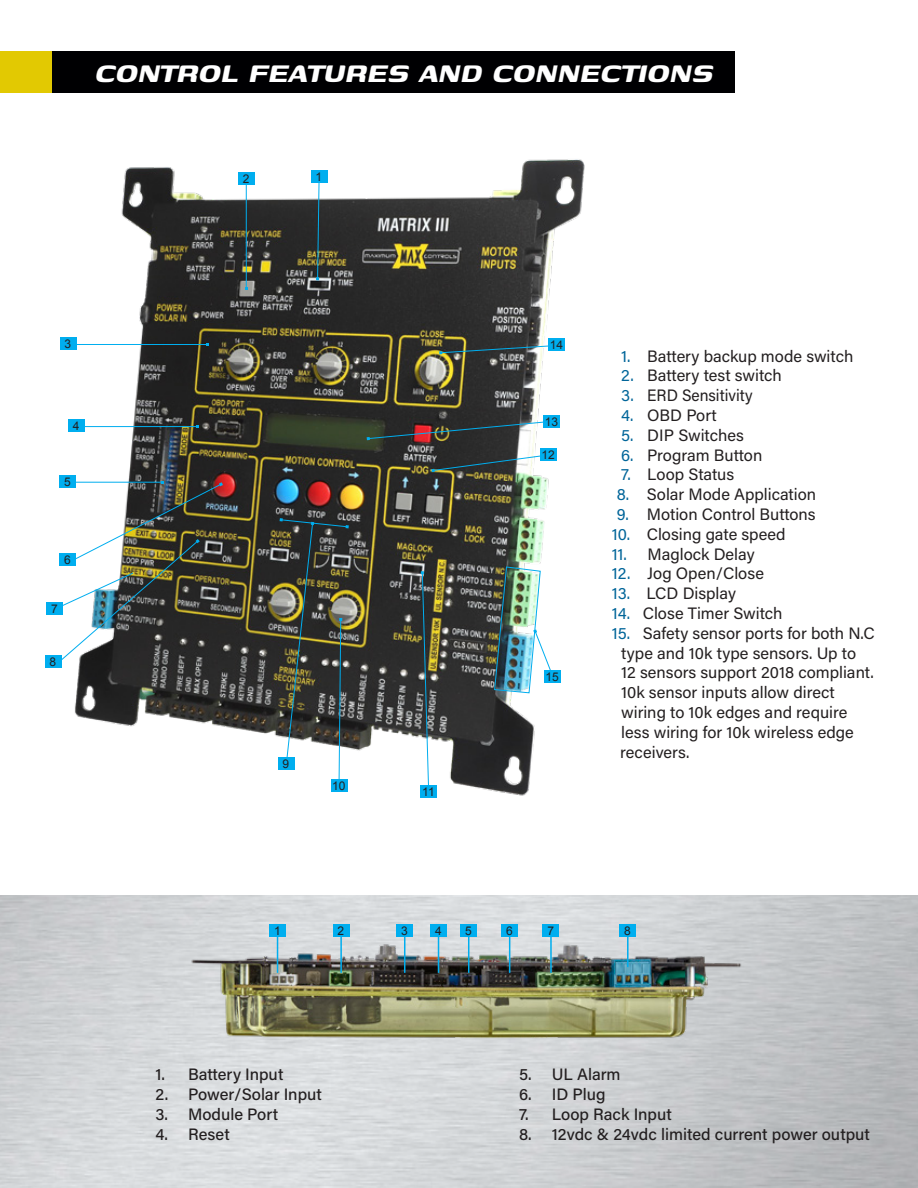
<style>
.page{position:relative;width:918px;height:1188px;background:#fff}
.page>*{position:absolute;margin:0;border:0;box-sizing:border-box;transform-origin:0 0}
.t1{font:italic 700 36px "Genos";letter-spacing:.005em;color:#fff;scale:.9 1}
.t2{font:16.5px/19.8px "Acumin Pro";color:#231f20}
.t3{font:500 16.5px "Acumin Pro";color:#231f20}
.t4{font:16.5px "Acumin Pro";color:#231f20;scale:.95 1}
.t5{font:12px "Arial";color:#231f20}
.s1{color:#006599}
</style>
<div class="page">
<div style="left:51px;top:51px;width:684px;height:42px;background:#000002"></div>
<img style="left:64px;top:159px;width:521px;height:637px">
<svg style="left:316px;top:183px;width:5px;height:97px"></svg>
<hr style="left:246px;top:180px;width:1px;height:108px;background:#00aeef">
<div style="left:311px;top:170px;width:16px;height:13px;background:#00aeef"></div>
<div style="left:238px;top:172px;width:16px;height:12px;background:#00aeef"></div>
<hr style="left:78px;top:426px;width:120px;height:1px;background:#00aeef">
<hr style="left:74px;top:344px;width:134px;height:1px;background:#00aeef">
<div style="left:60px;top:338px;width:16px;height:12px;background:#00aeef"></div>
<div style="left:68px;top:420px;width:16px;height:12px;background:#00aeef"></div>
<img style="left:57px;top:481px;width:166px;height:183px">
<div style="left:59px;top:475px;width:17px;height:13px;background:#00aeef"></div>
<div style="left:59px;top:553px;width:17px;height:12px;background:#00aeef"></div>
<div style="left:46px;top:602px;width:17px;height:13px;background:#00aeef"></div>
<div style="left:45px;top:656px;width:16px;height:12px;background:#00aeef"></div>
<div style="left:278px;top:757px;width:16px;height:13px;background:#00aeef"></div>
<img style="left:280px;top:518px;width:69px;height:267px">
<svg style="left:421px;top:571px;width:9px;height:214px"></svg>
<div style="left:420px;top:785px;width:17px;height:13px;background:#00aeef"></div>
<div style="left:544px;top:670px;width:16px;height:12px;background:#00aeef"></div>
<svg style="left:431px;top:453px;width:122px;height:19px"></svg>
<svg style="left:367px;top:420px;width:181px;height:20px;background:#535050"></svg>
<div style="left:540px;top:448px;width:17px;height:13px;background:#00aeef"></div>
<div style="left:544px;top:416px;width:16px;height:12px;background:#00aeef"></div>
<svg style="left:439px;top:344px;width:114px;height:10px"></svg>
<div style="left:548px;top:338px;width:17px;height:13px;background:#00aeef"></div>
<img style="left:0;top:895px;width:918px;height:293px">
<img style="left:158px;top:940px;width:592px;height:101px">
<div style="left:620px;top:924px;width:16px;height:13px;background:#00aeef"></div>
<div style="left:543px;top:924px;width:16px;height:13px;background:#00aeef"></div>
<div style="left:502px;top:924px;width:16px;height:13px;background:#00aeef"></div>
<div style="left:461px;top:924px;width:16px;height:13px;background:#00aeef"></div>
<div style="left:397px;top:924px;width:16px;height:13px;background:#00aeef"></div>
<div style="left:430px;top:924px;width:17px;height:13px;background:#00aeef"></div>
<div style="left:333px;top:924px;width:16px;height:13px;background:#00aeef"></div>
<div style="left:269px;top:924px;width:17px;height:13px;background:#00aeef"></div>
<hr style="left:627px;top:937px;width:2px;height:30px;background:#00aeef">
<hr style="left:550px;top:937px;width:2px;height:36px;background:#00aeef">
<hr style="left:509px;top:937px;width:1px;height:36px;background:#00aeef">
<hr style="left:468px;top:937px;width:1px;height:36px;background:#00aeef">
<hr style="left:404px;top:937px;width:1px;height:36px;background:#00aeef">
<hr style="left:438px;top:937px;width:1px;height:36px;background:#00aeef">
<hr style="left:340px;top:937px;width:2px;height:36px;background:#00aeef">
<hr style="left:277px;top:937px;width:1px;height:36px;background:#00aeef">
<div style="left:331px;top:780px;width:16px;height:12px;background:#00aeef"></div>
<div style="left:0;top:51px;width:52px;height:42px;background:#e2c902"></div>
<img style="left:494px;top:566px;width:60px;height:128px">
<h1 class="t1" style="left:95px;top:57px;width:689px">CONTROL FEATURES AND CONNECTIONS</h1>
<p class="t5" style="left:243px;top:172px;width:8px">2</p>
<p class="t5" style="left:316px;top:170px;width:8px">1</p>
<p class="t5" style="left:65px;top:338px;width:8px">3</p>
<p class="t5" style="left:73px;top:420px;width:8px">4</p>
<p class="t5" style="left:64px;top:475px;width:8px">5</p>
<p class="t5" style="left:64px;top:553px;width:8px">6</p>
<p class="t5" style="left:51px;top:602px;width:8px">7</p>
<p class="t5" style="left:50px;top:656px;width:8px">8</p>
<p class="t5" style="left:283px;top:757px;width:8px">9</p>
<p class="t5" style="left:332px;top:780px;width:15px">10</p>
<p class="t5" style="left:422px;top:785px;width:14px">11</p>
<p class="t5" style="left:550px;top:338px;width:15px">14</p>
<p class="t5" style="left:545px;top:415px;width:15px">13</p>
<p class="t5" style="left:542px;top:448px;width:15px">12</p>
<p class="t5" style="left:546px;top:670px;width:15px">15</p>
<p class="t2" style="left:621px;top:345px;width:234px"><span class="s1">1.</span> Battery backup mode switch</p>
<p class="t2" style="left:621px;top:365px;width:162px"><span class="s1">2.</span> Battery test switch</p>
<p class="t4" style="left:621px;top:384px;width:140px"><span class="s1">3.</span> ERD Sensitivity</p>
<p class="t2" style="left:621px;top:405px;width:97px"><span class="s1">4.</span> OBD Port</p>
<p class="t2" style="left:621px;top:424px;width:124px"><span class="s1">5.</span> DIP Switches</p>
<p class="t2" style="left:621px;top:444px;width:143px"><span class="s1">6.</span> Program Button</p>
<p class="t2" style="left:621px;top:464px;width:114px"><span class="s1">7.</span> Loop Status</p>
<p class="t2" style="left:617px;top:484px;width:201px"><span class="s1">8.</span> Solar Mode Application</p>
<p class="t2" style="left:617px;top:504px;width:200px"><span class="s1">9.</span> Motion Control Buttons</p>
<p class="t2" style="left:612px;top:523px;width:175px"><span class="s1">10.</span> Closing gate speed<br><span class="s1">11.</span></p>
<p class="t2" style="left:648px;top:543px;width:109px">Maglock Delay</p>
<p class="t2" style="left:612px;top:563px;width:154px"><span class="s1">12.</span> Jog Open/Close</p>
<p class="t2" style="left:612px;top:583px;width:126px"><span class="s1">13.</span> LCD Display</p>
<p class="t2" style="left:612px;top:603px;width:172px"><span class="s1">14.</span> Close Timer Switch</p>
<p class="t2" style="left:620px;top:622px;width:256px;text-indent:-8px"><span class="s1">15.</span> Safety sensor ports for both N.C type and 10k type sensors. Up to<br>12 sensors support 2018 compliant.<br>10k sensor inputs allow direct wiring to 10k edges and require less wiring for 10k wireless edge receivers.</p>
<p class="t5" style="left:274px;top:924px;width:8px">1</p>
<p class="t5" style="left:338px;top:924px;width:8px">2</p>
<p class="t5" style="left:401px;top:924px;width:8px">3</p>
<p class="t5" style="left:435px;top:924px;width:8px">4</p>
<p class="t5" style="left:465px;top:924px;width:8px">5</p>
<p class="t5" style="left:506px;top:924px;width:8px">6</p>
<p class="t5" style="left:547px;top:924px;width:8px">7</p>
<p class="t5" style="left:624px;top:924px;width:8px">8</p>
<p class="t3" style="left:155px;top:1063px;width:130px">1. Battery Input</p>
<p class="t3" style="left:155px;top:1083px;width:168px">2. Power/Solar Input</p>
<p class="t3" style="left:155px;top:1103px;width:124px">3. Module Port</p>
<p class="t3" style="left:155px;top:1122px;width:76px">4. Reset</p>
<p class="t3" style="left:519px;top:1063px;width:103px">5. UL Alarm</p>
<p class="t3" style="left:519px;top:1083px;width:88px">6. ID Plug</p>
<p class="t3" style="left:519px;top:1103px;width:154px">7. Loop Rack Input</p>
<p class="t3" style="left:519px;top:1122px;width:352px">8. 12vdc &amp; 24vdc limited current power output</p>
</div>
